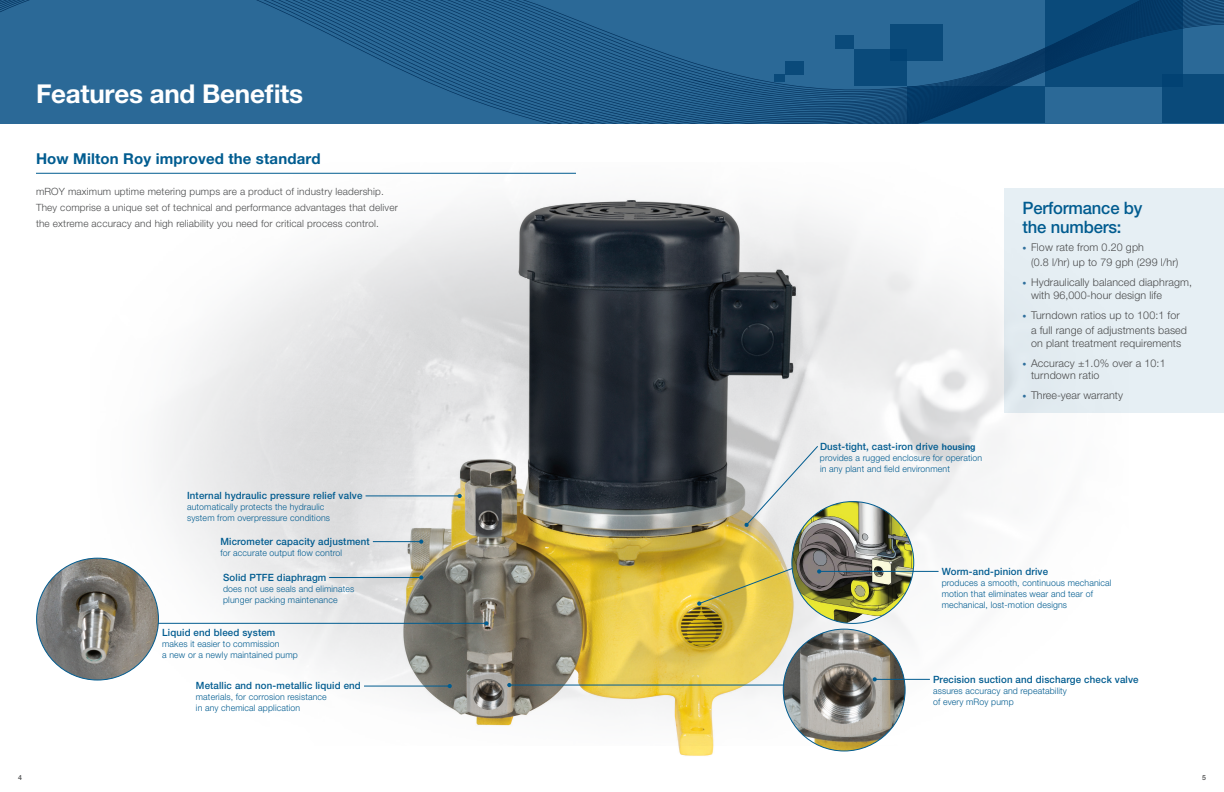
<style>
.page{position:relative;width:1224px;height:792px;background:#fff}
.page>*{position:absolute;margin:0;border:0;box-sizing:border-box;transform-origin:0 0}
.t1{font:700 26px "Helvetica Neue LT Pro";letter-spacing:-.01em;color:#fff}
.t2{font:500 17.1px/19.3px "Helvetica Neue LT Pro";letter-spacing:-.01em;color:#015c90}
.t3{font:700 15px "Helvetica Neue LT Pro";letter-spacing:.01em;color:#015c90}
.t4{font:300 10.7px/15px "Helvetica Neue LT Pro";letter-spacing:.01em;color:#4b4c4d}
.t5{font:500 10px "Helvetica Neue LT Pro";letter-spacing:.015em;color:#015c90}
.t6{font:300 10px/16px "Helvetica Neue LT Pro";letter-spacing:.015em;color:#4b4c4d}
.t7{font:300 9px/11px "Helvetica Neue LT Pro";letter-spacing:.015em;color:#015c90}
.t8{font:500 7px "Helvetica Neue LT Pro";color:#4b4c4d}
.s1{font-weight:700;font-size:9px}
.s2{font-size:8px;color:#30709d}
</style>
<div class="page">
<img style="left:91px;top:172px;width:914px;height:574px">
<img style="left:391px;top:197px;width:422px;height:559px">
<svg style="left:0;top:0;width:1224px;height:123px;background:#215e8c"></svg>
<div style="left:1004px;top:188px;width:220px;height:225px;background:#e6eff4"></div>
<hr style="left:509px;top:685px;width:279px;height:1px;background:#015c90">
<svg style="left:507px;top:683px;width:4px;height:4px"></svg>
<hr style="left:36px;top:173px;width:540px;height:1px;background:#015c90">
<hr style="left:364px;top:686px;width:86px;height:1px;background:#015c90">
<svg style="left:448px;top:684px;width:4px;height:4px"></svg>
<hr style="left:150px;top:623px;width:336px;height:1px;background:#015c90">
<hr style="left:373px;top:541px;width:48px;height:1px;background:#015c90">
<hr style="left:329px;top:577px;width:92px;height:1px;background:#015c90">
<hr style="left:366px;top:496px;width:94px;height:1px;background:#015c90">
<svg style="left:458px;top:494px;width:4px;height:4px"></svg>
<svg style="left:484px;top:621px;width:5px;height:5px"></svg>
<svg style="left:697px;top:566px;width:100px;height:40px;background:#dbc454"></svg>
<img style="left:792px;top:502px;width:122px;height:121px;border-radius:61px">
<hr style="left:819px;top:571px;width:120px;height:1px;background:#015c90">
<svg style="left:817px;top:569px;width:4px;height:5px"></svg>
<svg style="left:419px;top:540px;width:4px;height:4px"></svg>
<svg style="left:419px;top:575px;width:4px;height:5px"></svg>
<img style="left:783px;top:629px;width:122px;height:122px;border-radius:61px">
<hr style="left:875px;top:679px;width:55px;height:1px;background:#015c90">
<svg style="left:873px;top:677px;width:4px;height:4px"></svg>
<img style="left:37px;top:558px;width:121px;height:122px;border-radius:61px">
<svg style="left:744px;top:446px;width:74px;height:81px;background:#dbdddd"></svg>
<h1 class="t1" style="left:36px;top:77px;width:269px">Features and Benefits</h1>
<h3 class="t3" style="left:36px;top:150px;width:286px">How Milton Roy improved the standard</h3>
<p class="t6" style="left:36px;top:184px;width:363px">mROY maximum uptime metering pumps are a product of industry leadership.<br>They comprise a unique set of technical and performance advantages that deliver the extreme accuracy and high reliability you need for critical process control.</p>
<p class="t5" style="left:187px;top:490px;width:177px">Internal hydraulic pressure relief valve</p>
<p class="t7" style="left:187px;top:501px;width:144px">automatically protects the hydraulic system from overpressure conditions</p>
<p class="t5" style="left:220px;top:535px;width:151px">Micrometer capacity adjustment</p>
<p class="t7" style="left:223px;top:583px;width:133px">does not use seals and eliminates plunger packing maintenance</p>
<p class="t7" style="left:220px;top:547px;width:123px">for accurate output flow control</p>
<p class="t5" style="left:223px;top:572px;width:105px">Solid PTFE diaphragm</p>
<p class="t5" style="left:162px;top:626px;width:115px">Liquid end bleed system</p>
<p class="t7" style="left:162px;top:638px;width:137px">makes it easier to commission<br>a new or a newly maintained pump</p>
<p class="t5" style="left:196px;top:680px;width:166px">Metallic and non-metallic liquid end</p>
<p class="t7" style="left:196px;top:691px;width:132px">materials, for corrosion resistance in any chemical application</p>
<p class="t5" style="left:820px;top:441px;width:157px">Dust-tight, cast-iron drive <span class="s1">housing</span></p>
<p class="t7" style="left:820px;top:452px;width:164px">provides a rugged enclosure for operation in any plant and field environment</p>
<h2 class="t2" style="left:1022px;top:198px;width:121px">Performance by the numbers:</h2>
<p class="t4" style="left:1031px;top:240px;width:149px;text-indent:-9px"><span class="s2">•</span> Flow rate from 0.20 gph<br>(0.8 l/hr) up to 79 gph (299 l/hr)</p>
<p class="t4" style="left:1031px;top:276px;width:163px;line-height:12.8px;text-indent:-9px"><span class="s2">•</span> Hydraulically balanced diaphragm, with 96,000-hour design life</p>
<p class="t4" style="left:1031px;top:307px;width:158px;text-indent:-9px"><span class="s2">•</span> Turndown ratios up to 100:1 for a full range of adjustments based</p>
<p class="t4" style="left:1031px;top:335px;width:152px">on plant treatment requirements</p>
<p class="t4" style="left:1031px;top:356px;width:136px;line-height:12.8px;text-indent:-9px"><span class="s2">•</span> Accuracy ±1.0% over a 10:1 turndown ratio</p>
<p class="t4" style="left:1022px;top:388px;width:102px"><span class="s2">•</span> Three-year warranty</p>
<p class="t5" style="left:942px;top:565px;width:108px">Worm-and-pinion drive</p>
<p class="t7" style="left:942px;top:577px;width:171px">produces a smooth, continuous mechanical motion that eliminates wear and tear of mechanical, lost-motion designs</p>
<p class="t5" style="left:933px;top:673px;width:207px">Precision suction and discharge check valve</p>
<p class="t7" style="left:933px;top:685px;width:135px">assures accuracy and repeatability of every mRoy pump</p>
<p class="t8" style="left:18px;top:774px;width:5px">4</p>
<p class="t8" style="left:1202px;top:774px;width:5px">5</p>
</div>
